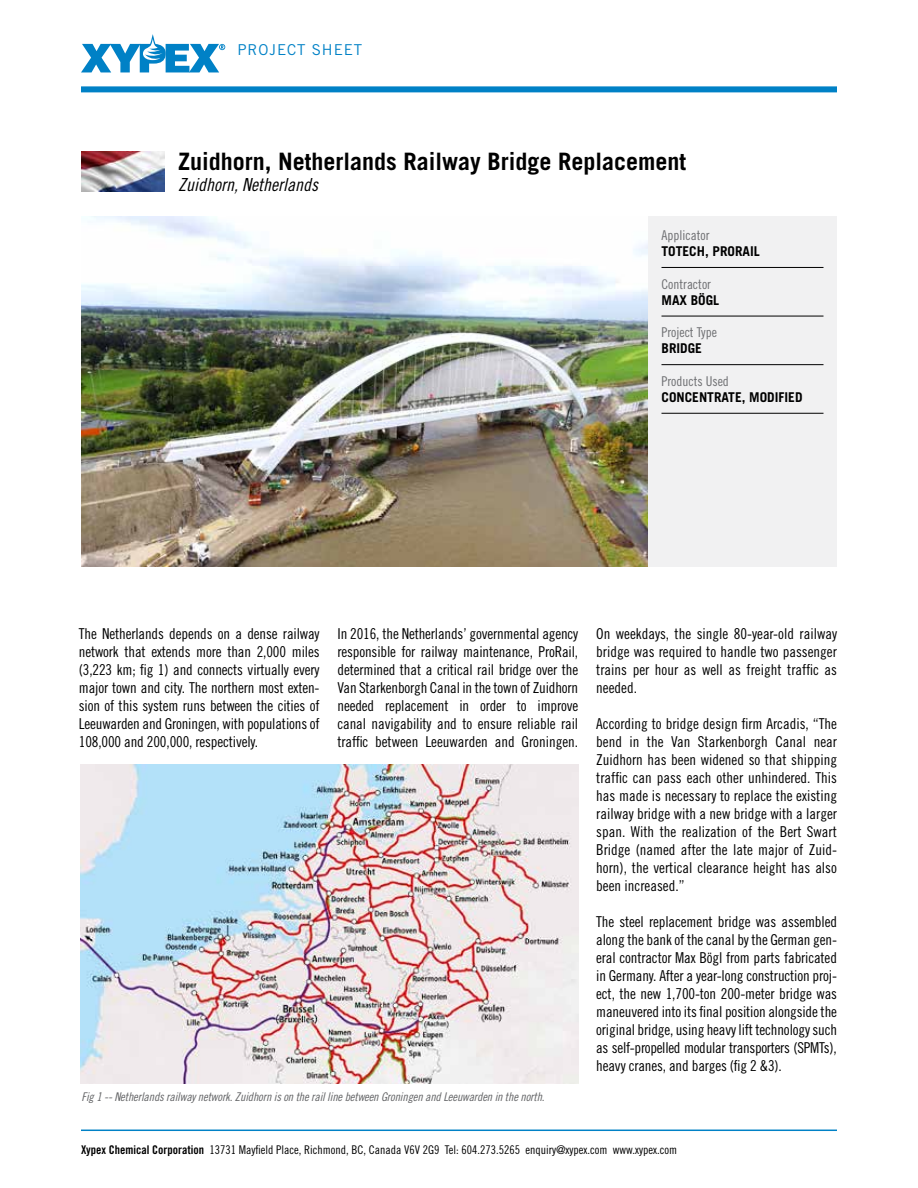
<style>
.page{position:relative;width:918px;height:1188px;background:#fff}
.page>*{position:absolute;margin:0;border:0;box-sizing:border-box;transform-origin:0 0}
.t1{font:700 24px "Trade Gothic";color:#000}
.t2{font:18px "Trade Gothic Cond Eighteen Obl";color:#000}
.t3{font:15px/18px "Trade Gothic Cond Eighteen";color:#000;text-align:justify}
.t4{font:15px "Trade Gothic";letter-spacing:.06em;color:#0081c6}
.t5{font:700 13.5px "Trade Gothic";color:#000}
.t6{font:13.5px "Trade Gothic Cond Eighteen";color:#6d6e71}
.t7{font:12px "Trade Gothic Cond Eighteen";color:#000}
.t8{font:12px "Trade Gothic Cond Eighteen Obl";letter-spacing:-.01em;color:#636466}
.s1{font-family:"Trade Gothic Bold Cond Twenty"}
</style>
<div class="page">
<svg style="left:81px;top:34px;width:144px;height:38px"></svg>
<div style="left:81px;top:86px;width:756px;height:6px;background:#0081c6"></div>
<hr style="left:81px;top:1130px;width:756px;height:1px;background:#0081c6">
<img style="left:81px;top:151px;width:83px;height:40px">
<img style="left:81px;top:216px;width:567px;height:351px">
<div style="left:648px;top:216px;width:189px;height:351px;background:#f1f1f2"></div>
<hr style="left:662px;top:267px;width:162px;height:1px;background:#000">
<hr style="left:662px;top:316px;width:162px;height:1px;background:#000">
<hr style="left:662px;top:364px;width:162px;height:1px;background:#000">
<hr style="left:662px;top:413px;width:162px;height:1px;background:#000">
<img style="left:80px;top:765px;width:499px;height:319px">
<p class="t4" style="left:238px;top:40px;width:126px">PROJECT SHEET</p>
<h1 class="t1" style="left:178px;top:146px;width:510px">Zuidhorn, Netherlands Railway Bridge Replacement</h1>
<p class="t2" style="left:178px;top:174px;width:141px">Zuidhorn, Netherlands</p>
<p class="t6" style="left:662px;top:227px;width:49px">Applicator</p>
<p class="t5" style="left:662px;top:243px;width:100px">TOTECH, PRORAIL</p>
<p class="t6" style="left:662px;top:276px;width:51px">Contractor</p>
<p class="t5" style="left:662px;top:292px;width:59px">MAX BÖGL</p>
<p class="t6" style="left:662px;top:324px;width:57px">Project Type</p>
<p class="t5" style="left:662px;top:340px;width:42px">BRIDGE</p>
<p class="t6" style="left:662px;top:373px;width:69px">Products Used</p>
<p class="t5" style="left:662px;top:389px;width:143px">CONCENTRATE, MODIFIED</p>
<p class="t3" style="left:79px;top:624px;width:242px">The Netherlands depends on a dense railway network that extends more than 2,000 miles (3,223 km; fig 1) and connects virtually every major town and city. The northern most exten&shy;sion of this system runs between the cities of Leeuwarden and Groningen, with populations of 108,000 and 200,000, respectively.</p>
<p class="t3" style="left:338px;top:624px;width:242px">In 2016, the Netherlands’ governmental agency responsible for railway maintenance, ProRail, determined that a critical rail bridge over the Van Starkenborgh Canal in the town of Zuidhorn needed replacement in order to improve canal navigability and to ensure reliable rail traffic between Leeuwarden and Groningen.</p>
<p class="t3" style="left:596px;top:624px;width:242px">On weekdays, the single 80-year-old railway bridge was required to handle two passenger trains per hour as well as freight traffic as needed.</p>
<p class="t3" style="left:596px;top:714px;width:242px">According to bridge design firm Arcadis, “The bend in the Van Starkenborgh Canal near Zuidhorn has been widened so that shipping traffic can pass each other unhindered. This has made is necessary to replace the existing railway bridge with a new bridge with a larger span. With the realization of the Bert Swart Bridge (named after the late major of Zuid&shy;horn), the vertical clearance height has also been increased.”</p>
<p class="t3" style="left:596px;top:912px;width:242px">The steel replacement bridge was assembled along the bank of the canal by the German gen&shy;eral contractor Max Bögl from parts fabricated in Germany. After a year-long construction proj&shy;ect, the new 1,700-ton 200-meter bridge was maneuvered into its final position alongside the original bridge, using heavy lift technology such as self-propelled modular transporters (SPMTs), heavy cranes, and barges (fig 2 &amp;3).</p>
<p class="t8" style="left:82px;top:1090px;width:465px">Fig 1 -- Netherlands railway network. Zuidhorn is on the rail line between Groningen and Leeuwarden in the north.</p>
<p class="t7" style="left:81px;top:1143px;width:598px"><span class="s1">Xypex Chemical Corporation</span> 13731 Mayfield Place, Richmond, BC, Canada V6V 2G9 Tel: 604.273.5265 enquiry@xypex.com www.xypex.com</p>
</div>
